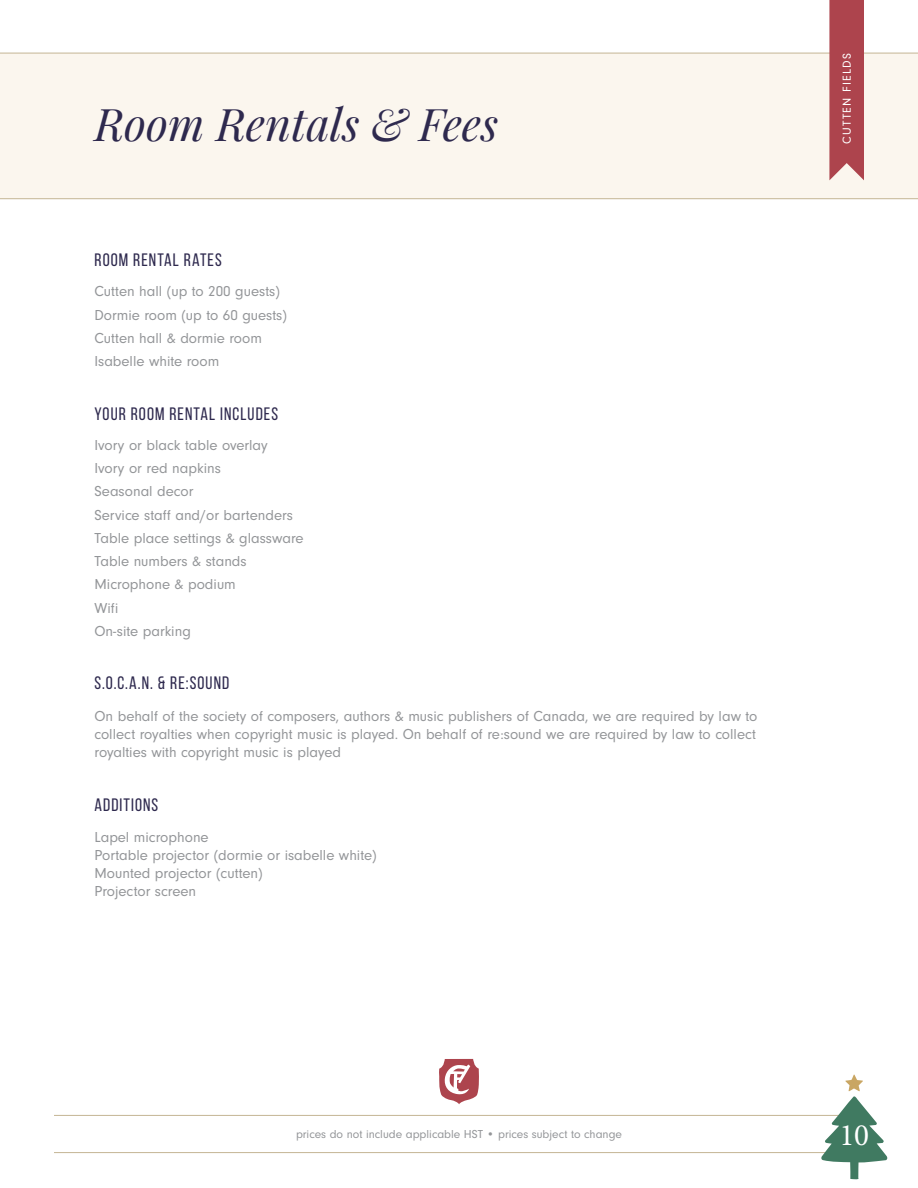
<style>
.page{position:relative;width:918px;height:1188px;background:#fff}
.page>*{position:absolute;margin:0;border:0;box-sizing:border-box;transform-origin:0 0}
.t1{font:italic 45px "Playfair Display";color:#2e294e}
.t2{font:31.2px "Minion Pro";color:#fff}
.t3{font:18px "Bebas Neue";letter-spacing:.06em;color:#2e294e}
.t4{font:15px/23.2px "Neuzeit Gro";color:#939598}
.t5{font:12px "Neuzeit Gro";color:#939598}
.t6{font:12px "Neuzeit Gro";letter-spacing:.1em;color:#fff}
</style>
<div class="page">
<hr style="left:54px;top:1152px;width:810px;height:1px;background:#c4b594">
<hr style="left:54px;top:1115px;width:810px;height:1px;background:#c4b594">
<svg style="left:821px;top:1075px;width:67px;height:105px"></svg>
<svg style="left:439px;top:1059px;width:40px;height:45px"></svg>
<div style="left:0;top:53px;width:918px;height:146px;background:#fbf6ee"></div>
<svg style="left:829px;top:0;width:35px;height:180px;background:#b14e56"></svg>
<h1 class="t1" style="left:94px;top:89px;width:406px">Room Rentals &amp; Fees</h1>
<p class="t3" style="left:94px;top:250px;width:129px">ROOM RENTAL RATES</p>
<p class="t4" style="left:94px;top:280px;width:194px">Cutten hall (up to 200 guests)<br>Dormie room (up to 60 guests)<br>Cutten hall &amp; dormie room<br>Isabelle white room</p>
<p class="t3" style="left:94px;top:404px;width:185px">YOUR ROOM RENTAL INCLUDES</p>
<p class="t4" style="left:94px;top:434px;width:211px">Ivory or black table overlay<br>Ivory or red napkins<br>Seasonal decor<br>Service staff and/or bartenders<br>Table place settings &amp; glassware<br>Table numbers &amp; stands<br>Microphone &amp; podium<br>Wifi<br>On-site parking</p>
<p class="t3" style="left:94px;top:673px;width:136px">S.O.C.A.N. &amp; RE:SOUND</p>
<p class="t4" style="left:94px;top:707px;width:665px;line-height:18px;text-align:justify">On behalf of the society of composers, authors &amp; music publishers of Canada, we are required by law to collect royalties when copyright music is played. On behalf of re:sound we are required by law to collect royalties with copyright music is played</p>
<p class="t3" style="left:94px;top:795px;width:65px">ADDITIONS</p>
<p class="t4" style="left:94px;top:828px;width:284px;line-height:18px">Lapel microphone<br>Portable projector (dormie or isabelle white)<br>Mounted projector (cutten)<br>Projector screen</p>
<p class="t6" style="left:840px;top:144px;width:92px;rotate:-90deg">CUTTEN FIELDS</p>
<p class="t5" style="left:296px;top:1128px;width:327px">prices do not include applicable HST • prices subject to change</p>
<h2 class="t2" style="left:839px;top:1114px;width:31px">10</h2>
</div>
